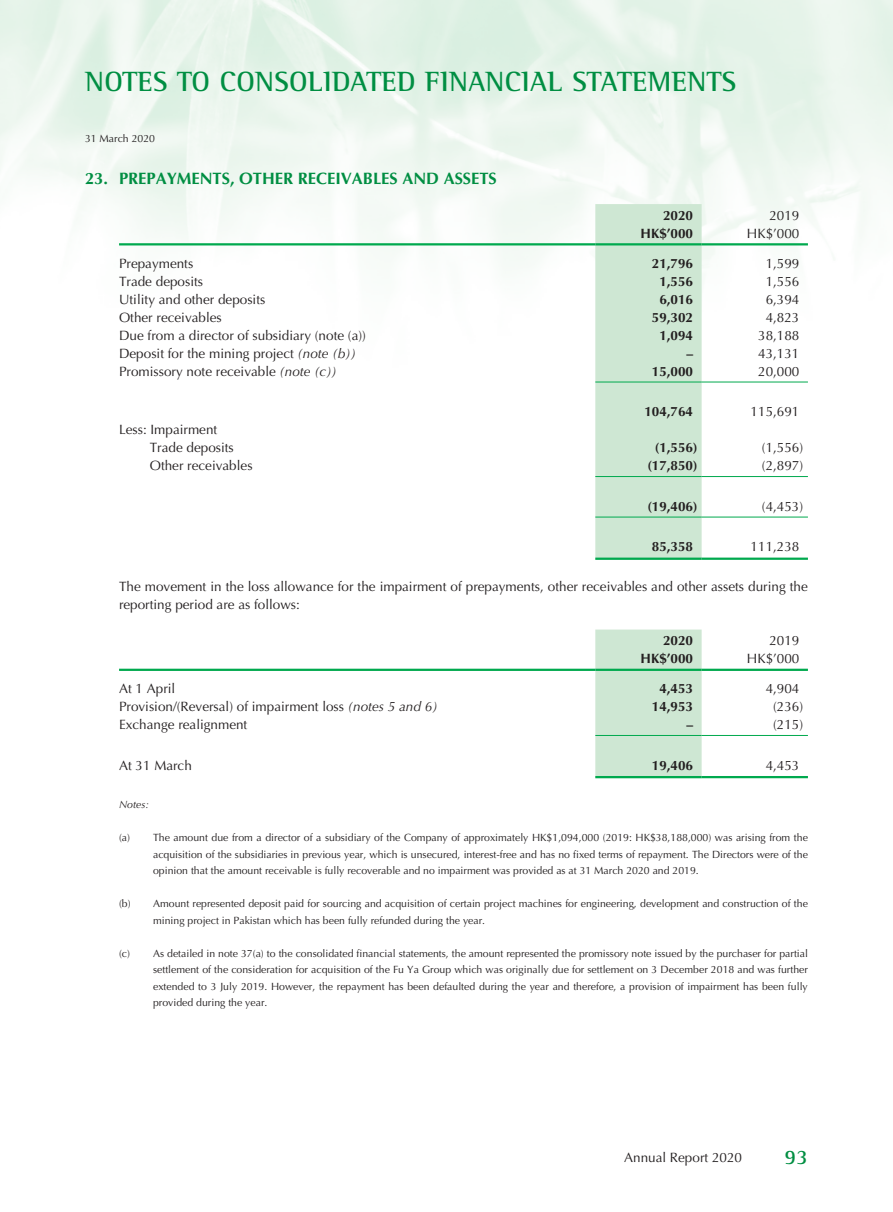
<style>
.page{position:relative;width:893px;height:1212px;background:#fff}
.page>*{position:absolute;margin:0;border:0;box-sizing:border-box;transform-origin:0 0}
.t1{font:700 28.5px "Rotis Semi Serif Std";letter-spacing:.01em;color:#008e42}
.t2{font:700 21px "Rotis Semi Serif Std";color:#008e42}
._01_H1{font:700 16.5px "Optima LT Std";color:#008e42}
._50_Table_txt{font:13.5px "Optima LT Std";color:#231f20}
._00_txt{font:13.5px/18px "Optima LT Std";color:#231f20}
._50_Table_txt-2{font:700 13.5px "Optima LT Std";color:#231f20}
._06_Notes{font:10.5px/16.5px "Optima LT Std";color:#231f20;text-align:justify}
._06_Notes-2{font:italic 10.5px "Optima LT Std";color:#231f20}
.s1{font-style:italic}
</style>
<div class="page">
<div style="left:595px;top:204px;width:107px;height:354px;background:#cee7d3"></div>
<hr style="left:119px;top:243px;width:476px;height:2px;background:#00a94e">
<hr style="left:595px;top:243px;width:107px;height:2px;background:#00a94e">
<hr style="left:702px;top:243px;width:106px;height:2px;background:#00a94e">
<hr style="left:595px;top:382px;width:107px;height:1px;background:#00a94e">
<hr style="left:702px;top:382px;width:106px;height:1px;background:#00a94e">
<hr style="left:595px;top:476px;width:107px;height:1px;background:#00a94e">
<hr style="left:702px;top:476px;width:106px;height:1px;background:#00a94e">
<hr style="left:595px;top:517px;width:107px;height:1px;background:#00a94e">
<hr style="left:702px;top:517px;width:106px;height:1px;background:#00a94e">
<hr style="left:595px;top:558px;width:107px;height:2px;background:#00a94e">
<hr style="left:702px;top:558px;width:106px;height:2px;background:#00a94e">
<div style="left:595px;top:629px;width:107px;height:147px;background:#cee7d3"></div>
<hr style="left:119px;top:669px;width:476px;height:2px;background:#00a94e">
<hr style="left:595px;top:669px;width:107px;height:2px;background:#00a94e">
<hr style="left:702px;top:669px;width:106px;height:2px;background:#00a94e">
<hr style="left:595px;top:735px;width:107px;height:1px;background:#00a94e">
<hr style="left:702px;top:735px;width:106px;height:1px;background:#00a94e">
<hr style="left:595px;top:776px;width:107px;height:2px;background:#00a94e">
<hr style="left:702px;top:776px;width:106px;height:2px;background:#00a94e">
<h1 class="t1" style="left:85px;top:64px;width:653px">NOTES TO CONSOLIDATED FINANCIAL STATEMENTS</h1>
<p class="_06_Notes" style="left:85px;top:130px;width:72px">31 March 2020</p>
<p class="_01_H1" style="left:85px;top:169px;width:413px">23. PREPAYMENTS, OTHER RECEIVABLES AND ASSETS</p>
<p class="_50_Table_txt-2" style="left:663px;top:207px;width:32px">2020</p>
<p class="_50_Table_txt" style="left:769px;top:207px;width:32px">2019</p>
<p class="_50_Table_txt-2" style="left:641px;top:225px;width:54px">HK$’000</p>
<p class="_50_Table_txt" style="left:747px;top:225px;width:54px">HK$’000</p>
<p class="_50_Table_txt" style="left:119px;top:255px;width:76px">Prepayments</p>
<p class="_50_Table_txt-2" style="left:652px;top:255px;width:43px">21,796</p>
<p class="_50_Table_txt" style="left:766px;top:255px;width:35px">1,599</p>
<p class="_50_Table_txt" style="left:119px;top:273px;width:86px">Trade deposits</p>
<p class="_50_Table_txt-2" style="left:659px;top:273px;width:35px">1,556</p>
<p class="_50_Table_txt" style="left:766px;top:273px;width:35px">1,556</p>
<p class="_50_Table_txt" style="left:119px;top:291px;width:148px">Utility and other deposits</p>
<p class="_50_Table_txt-2" style="left:659px;top:291px;width:35px">6,016</p>
<p class="_50_Table_txt" style="left:766px;top:291px;width:35px">6,394</p>
<p class="_50_Table_txt" style="left:119px;top:309px;width:104px">Other receivables</p>
<p class="_50_Table_txt-2" style="left:652px;top:309px;width:43px">59,302</p>
<p class="_50_Table_txt" style="left:766px;top:309px;width:35px">4,823</p>
<p class="_50_Table_txt" style="left:119px;top:327px;width:248px">Due from a director of subsidiary (note (a))</p>
<p class="_50_Table_txt-2" style="left:659px;top:327px;width:35px">1,094</p>
<p class="_50_Table_txt" style="left:758px;top:327px;width:43px">38,188</p>
<p class="_50_Table_txt" style="left:119px;top:345px;width:238px">Deposit for the mining project <span class="s1">(note (b))</span></p>
<p class="_50_Table_txt-2" style="left:686px;top:345px;width:8px">–</p>
<p class="_50_Table_txt" style="left:758px;top:345px;width:43px">43,131</p>
<p class="_50_Table_txt" style="left:119px;top:363px;width:219px">Promissory note receivable <span class="s1">(note (c))</span></p>
<p class="_50_Table_txt-2" style="left:652px;top:363px;width:43px">15,000</p>
<p class="_50_Table_txt" style="left:758px;top:363px;width:43px">20,000</p>
<p class="_50_Table_txt-2" style="left:644px;top:404px;width:50px">104,764</p>
<p class="_50_Table_txt" style="left:751px;top:404px;width:50px">115,691</p>
<p class="_50_Table_txt" style="left:119px;top:422px;width:100px">Less: Impairment</p>
<p class="_50_Table_txt" style="left:150px;top:440px;width:86px">Trade deposits</p>
<p class="_50_Table_txt-2" style="left:655px;top:440px;width:44px">(1,556)</p>
<p class="_50_Table_txt" style="left:762px;top:440px;width:43px">(1,556)</p>
<p class="_50_Table_txt" style="left:150px;top:458px;width:104px">Other receivables</p>
<p class="_50_Table_txt-2" style="left:647px;top:458px;width:52px">(17,850)</p>
<p class="_50_Table_txt" style="left:762px;top:458px;width:43px">(2,897)</p>
<p class="_50_Table_txt-2" style="left:647px;top:498px;width:52px">(19,406)</p>
<p class="_50_Table_txt" style="left:762px;top:498px;width:43px">(4,453)</p>
<p class="_50_Table_txt-2" style="left:652px;top:539px;width:43px">85,358</p>
<p class="_50_Table_txt" style="left:751px;top:539px;width:50px">111,238</p>
<p class="_00_txt" style="left:119px;top:578px;width:690px">The movement in the loss allowance for the impairment of prepayments, other receivables and other assets during the reporting period are as follows:</p>
<p class="_50_Table_txt-2" style="left:663px;top:633px;width:32px">2020</p>
<p class="_50_Table_txt" style="left:769px;top:633px;width:32px">2019</p>
<p class="_50_Table_txt-2" style="left:641px;top:651px;width:54px">HK$’000</p>
<p class="_50_Table_txt" style="left:747px;top:651px;width:54px">HK$’000</p>
<p class="_50_Table_txt" style="left:119px;top:681px;width:58px">At 1 April</p>
<p class="_50_Table_txt-2" style="left:659px;top:680px;width:35px">4,453</p>
<p class="_50_Table_txt" style="left:766px;top:681px;width:35px">4,904</p>
<p class="_50_Table_txt" style="left:119px;top:699px;width:320px">Provision/(Reversal) of impairment loss <span class="s1">(notes 5 and 6)</span></p>
<p class="_50_Table_txt-2" style="left:652px;top:698px;width:43px">14,953</p>
<p class="_50_Table_txt" style="left:773px;top:699px;width:32px">(236)</p>
<p class="_50_Table_txt" style="left:119px;top:717px;width:130px">Exchange realignment</p>
<p class="_50_Table_txt-2" style="left:686px;top:716px;width:8px">–</p>
<p class="_50_Table_txt" style="left:773px;top:717px;width:32px">(215)</p>
<p class="_50_Table_txt" style="left:119px;top:757px;width:74px">At 31 March</p>
<p class="_50_Table_txt-2" style="left:652px;top:757px;width:43px">19,406</p>
<p class="_50_Table_txt" style="left:766px;top:757px;width:35px">4,453</p>
<p class="_06_Notes-2" style="left:119px;top:798px;width:31px">Notes:</p>
<p class="_06_Notes" style="left:153px;top:829px;width:656px;text-indent:-34px">(a) The amount due from a director of a subsidiary of the Company of approximately HK$1,094,000 (2019: HK$38,188,000) was arising from the acquisition of the subsidiaries in previous year, which is unsecured, interest-free and has no fixed terms of repayment. The Directors were of the opinion that the amount receivable is fully recoverable and no impairment was provided as at 31 March 2020 and 2019.</p>
<p class="_06_Notes" style="left:153px;top:895px;width:656px;text-indent:-34px">(b) Amount represented deposit paid for sourcing and acquisition of certain project machines for engineering, development and construction of the mining project in Pakistan which has been fully refunded during the year.</p>
<p class="_06_Notes" style="left:153px;top:945px;width:656px;text-indent:-34px">(c) As detailed in note 37(a) to the consolidated financial statements, the amount represented the promissory note issued by the purchaser for partial settlement of the consideration for acquisition of the Fu Ya Group which was originally due for settlement on 3 December 2018 and was further extended to 3 July 2019. However, the repayment has been defaulted during the year and therefore, a provision of impairment has been fully provided during the year.</p>
<p class="_00_txt" style="left:624px;top:1149px;width:119px">Annual Report 2020</p>
<h2 class="t2" style="left:785px;top:1144px;width:25px">93</h2>
</div>
